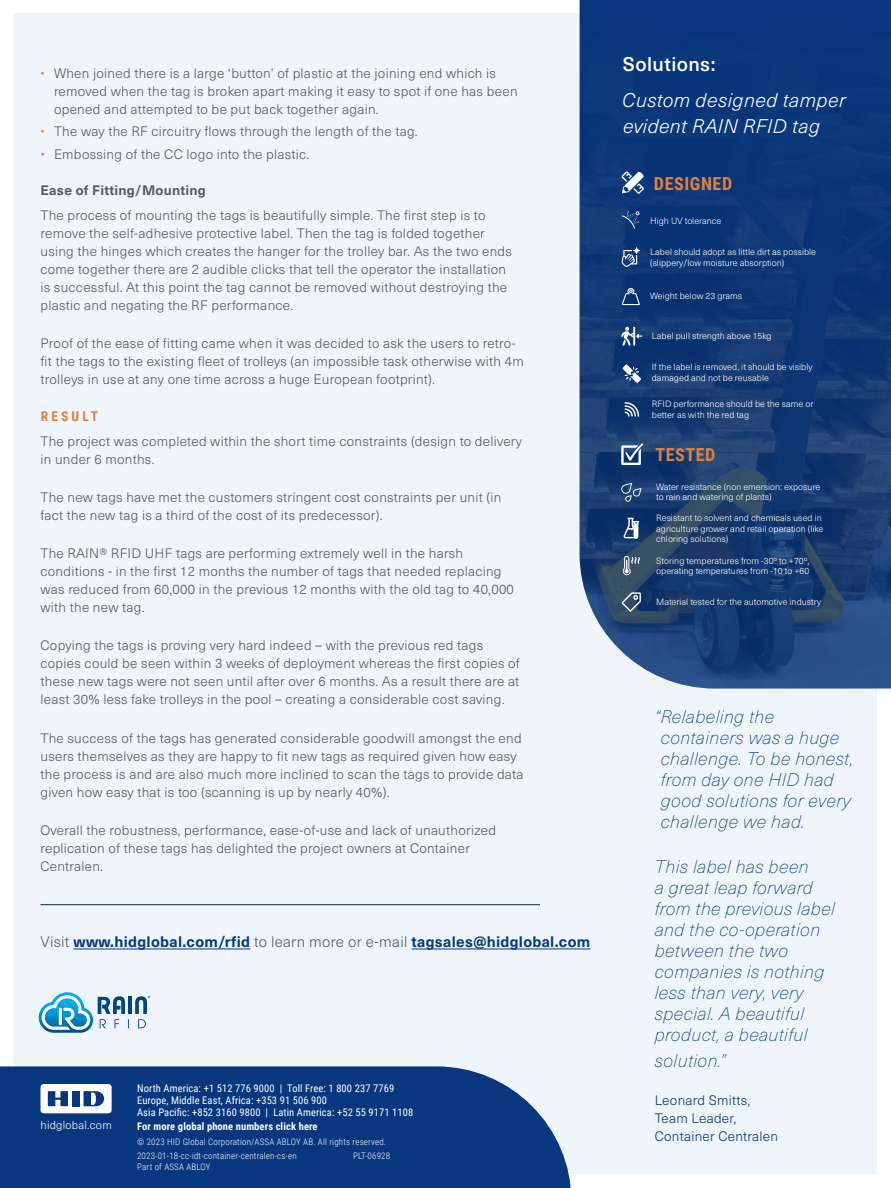
<style>
.page{position:relative;width:891px;height:1188px;background:#fff}
.page>*{position:absolute;margin:0;border:0;box-sizing:border-box;transform-origin:0 0}
.cs_medium_quote_-_wh{font:italic 300 19.5px/25.5px "Neue Haas Unica Pro";letter-spacing:.02em;color:#fff}
.cs_medium_quote_-_wh-2{font:500 19.5px "Neue Haas Unica Pro";letter-spacing:.02em;color:#fff}
.cs_medium_quote_-_bl{font:italic 100 18px/21px "Neue Haas Unica Pro";letter-spacing:.02em;color:#07377e}
.introduction_para{font:700 18px "Roboto Condensed";letter-spacing:.03em;color:#e2813c}
.cs_main_body{font:700 15px "Neue Haas Unica Pro";letter-spacing:.02em;color:#07377e}
.cs_main_body-2{font:300 13.5px/18px "Neue Haas Unica Pro";letter-spacing:.02em;color:#58595b}
.cs_bullet_list_body{font:300 13.5px/18px "Neue Haas Unica Pro";letter-spacing:.02em;color:#58595b}
.cs_main_body-3{font:300 13.5px/18px "Neue Haas Unica Pro";letter-spacing:.02em;color:#07377e}
.cs_small_section_sub{font:700 13.5px "Neue Haas Unica Pro";letter-spacing:.02em;color:#58595b}
.cs_small_section_sub-2{font:700 13.5px "Roboto Condensed";letter-spacing:.235em;color:#e2813c}
.t1{font:300 11.1px "Neue Haas Unica Pro";letter-spacing:.02em;color:#fff}
.t2{font:10.5px/12.1px "Roboto Condensed";letter-spacing:.01em;color:#fff}
.t3{font:700 10.5px "Roboto Condensed";letter-spacing:.01em;color:#fff}
.body_paragraph{font:300 9px/10.8px "Neue Haas Unica Pro";color:#fff}
.t4{font:300 9px "Roboto Condensed";letter-spacing:.02em;color:#fff}
.s1{color:#e2813c}
.s2{font-weight:300;color:#58595b}
</style>
<div class="page">
<div style="left:14px;top:14px;width:864px;height:1160px;background:#eff5fb"></div>
<div style="left:0;top:1066px;width:571px;height:122px;background:#07377e"></div>
<div style="left:41px;top:1084px;width:71px;height:29px;background:#fff;border-radius:3px"></div>
<div style="left:72px;top:1091px;width:8px;height:15px;background:#07377e"></div>
<svg style="left:48px;top:1091px;width:20px;height:15px"></svg>
<svg style="left:84px;top:1091px;width:20px;height:15px"></svg>
<img style="left:580px;top:0;width:311px;height:688px">
<svg style="left:621px;top:443px;width:22px;height:22px"></svg>
<svg style="left:622px;top:556px;width:18px;height:20px"></svg>
<svg style="left:622px;top:592px;width:19px;height:20px"></svg>
<svg style="left:623px;top:518px;width:16px;height:21px"></svg>
<svg style="left:621px;top:483px;width:20px;height:19px"></svg>
<svg style="left:622px;top:288px;width:18px;height:17px"></svg>
<svg style="left:624px;top:402px;width:15px;height:15px"></svg>
<svg style="left:622px;top:211px;width:18px;height:18px"></svg>
<svg style="left:622px;top:247px;width:18px;height:20px"></svg>
<svg style="left:621px;top:327px;width:21px;height:19px"></svg>
<svg style="left:622px;top:364px;width:19px;height:19px"></svg>
<svg style="left:621px;top:171px;width:23px;height:23px"></svg>
<hr style="left:40px;top:904px;width:500px;height:1px;background:#002d56">
<hr style="left:74px;top:949px;width:176px;height:1px;background:#07377e">
<hr style="left:412px;top:949px;width:178px;height:1px;background:#07377e">
<svg style="left:39px;top:992px;width:111px;height:41px"></svg>
<p class="cs_bullet_list_body" style="left:54px;top:64px;width:465px;text-indent:-14px"><span class="s1">•</span> When joined there is a large ‘button’ of plastic at the joining end which is removed when the tag is broken apart making it easy to spot if one has been opened and attempted to be put back together again.</p>
<p class="cs_bullet_list_body" style="left:40px;top:123px;width:379px"><span class="s1">•</span> The way the RF circuitry flows through the length of the tag.</p>
<p class="cs_bullet_list_body" style="left:40px;top:145px;width:270px"><span class="s1">•</span> Embossing of the CC logo into the plastic.</p>
<h3 class="cs_small_section_sub" style="left:40px;top:182px;width:167px">Ease of Fitting/Mounting</h3>
<p class="cs_main_body-2" style="left:40px;top:207px;width:473px">The process of mounting the tags is beautifully simple. The first step is to remove the self-adhesive protective label. Then the tag is folded together using the hinges which creates the hanger for the trolley bar. As the two ends come together there are 2 audible clicks that tell the operator the installation is successful. At this point the tag cannot be removed without destroying the plastic and negating the RF performance.</p>
<p class="cs_main_body-2" style="left:40px;top:335px;width:485px">Proof of the ease of fitting came when it was decided to ask the users to retro&shy;fit the tags to the existing fleet of trolleys (an impossible task otherwise with 4m trolleys in use at any one time across a huge European footprint).</p>
<h3 class="cs_small_section_sub-2" style="left:41px;top:407px;width:59px">RESULT</h3>
<p class="cs_main_body-2" style="left:40px;top:432px;width:483px">The project was completed within the short time constraints (design to delivery in under 6 months.</p>
<p class="cs_main_body-2" style="left:40px;top:488px;width:462px">The new tags have met the customers stringent cost constraints per unit (in fact the new tag is a third of the cost of its predecessor).</p>
<p class="cs_main_body-2" style="left:40px;top:545px;width:475px">The RAIN® RFID UHF tags are performing extremely well in the harsh conditions - in the first 12 months the number of tags that needed replacing was reduced from 60,000 in the previous 12 months with the old tag to 40,000 with the new tag.</p>
<p class="cs_main_body-2" style="left:40px;top:637px;width:481px">Copying the tags is proving very hard indeed – with the previous red tags copies could be seen within 3 weeks of deployment whereas the first copies of these new tags were not seen until after over 6 months. As a result there are at least 30% less fake trolleys in the pool – creating a considerable cost saving.</p>
<p class="cs_main_body-2" style="left:40px;top:729px;width:485px">The success of the tags has generated considerable goodwill amongst the end users themselves as they are happy to fit new tags as required given how easy the process is and are also much more inclined to scan the tags to provide data given how easy that is too (scanning is up by nearly 40%).</p>
<p class="cs_main_body-2" style="left:40px;top:821px;width:457px">Overall the robustness, performance, ease-of-use and lack of unauthorized replication of these tags has delighted the project owners at Container<br>Centralen.</p>
<p class="cs_main_body" style="left:40px;top:933px;width:551px"><span class="s2">Visit</span> www.hidglobal.com/rfid <span class="s2">to learn more or e-mail</span> tagsales@hidglobal.com</p>
<p class="t1" style="left:40px;top:1118px;width:73px">hidglobal.com</p>
<p class="t2" style="left:137px;top:1082px;width:278px">North America: +1 512 776 9000 | Toll Free: 1 800 237 7769<br>Europe, Middle East, Africa: +353 91 506 900<br>Asia Pacific: +852 3160 9800 | Latin America: +52 55 9171 1108</p>
<p class="t3" style="left:137px;top:1119px;width:182px">For more global phone numbers click here</p>
<p class="t4" style="left:137px;top:1135px;width:250px">© 2023 HID Global Corporation/ASSA ABLOY AB. All rights reserved.</p>
<p class="t4" style="left:137px;top:1161px;width:75px">Part of ASSA ABLOY</p>
<p class="t4" style="left:137px;top:1149px;width:161px">2023-01-18-cc-idt-container-centralen-cs-en</p>
<p class="t4" style="left:353px;top:1149px;width:39px">PLT-06928</p>
<p class="cs_medium_quote_-_wh-2" style="left:623px;top:52px;width:94px">Solutions:</p>
<p class="cs_medium_quote_-_wh" style="left:622px;top:88px;width:225px">Custom designed tamper evident RAIN RFID tag</p>
<p class="introduction_para" style="left:654px;top:171px;width:80px">DESIGNED</p>
<p class="body_paragraph" style="left:650px;top:216px;width:73px">High UV tolerance</p>
<p class="body_paragraph" style="left:650px;top:247px;width:167px">Label should adopt as little dirt as possible (slippery/low moisture absorption)</p>
<p class="body_paragraph" style="left:650px;top:290px;width:93px">Weight below 23 grams</p>
<p class="body_paragraph" style="left:652px;top:331px;width:121px">Label pull strength above 15kg</p>
<p class="body_paragraph" style="left:652px;top:362px;width:162px">If the label is removed, it should be visibly damaged and not be reusable</p>
<p class="body_paragraph" style="left:652px;top:399px;width:163px">RFID performance should be the same or better as with the red tag</p>
<p class="introduction_para" style="left:655px;top:442px;width:61px">TESTED</p>
<p class="body_paragraph" style="left:656px;top:481px;width:166px">Water resistance (non emersion: exposure to rain and watering of plants)</p>
<p class="body_paragraph" style="left:656px;top:512px;width:169px">Resistant to solvent and chemicals used in agriculture grower and retail operation (like chloring solutions)</p>
<p class="body_paragraph" style="left:656px;top:555px;width:155px">Storing temperatures from -30º to +70º, operating temperatures from -10 to +60</p>
<p class="body_paragraph" style="left:656px;top:597px;width:166px">Material tested for the automotive industry</p>
<p class="cs_medium_quote_-_bl" style="left:661px;top:706px;width:194px;text-indent:-6px">“Relabeling the containers was a huge challenge. To be honest, from day one HID had good solutions for every challenge we had.</p>
<p class="cs_medium_quote_-_bl" style="left:655px;top:857px;width:182px">This label has been<br>a great leap forward from the previous label and the co-operation between the two companies is nothing less than very, very special. A beautiful product, a beautiful</p>
<p class="cs_medium_quote_-_bl" style="left:655px;top:1050px;width:73px">solution.”</p>
<p class="cs_main_body-3" style="left:655px;top:1091px;width:125px">Leonard Smitts,<br>Team Leader,<br>Container Centralen</p>
</div>
